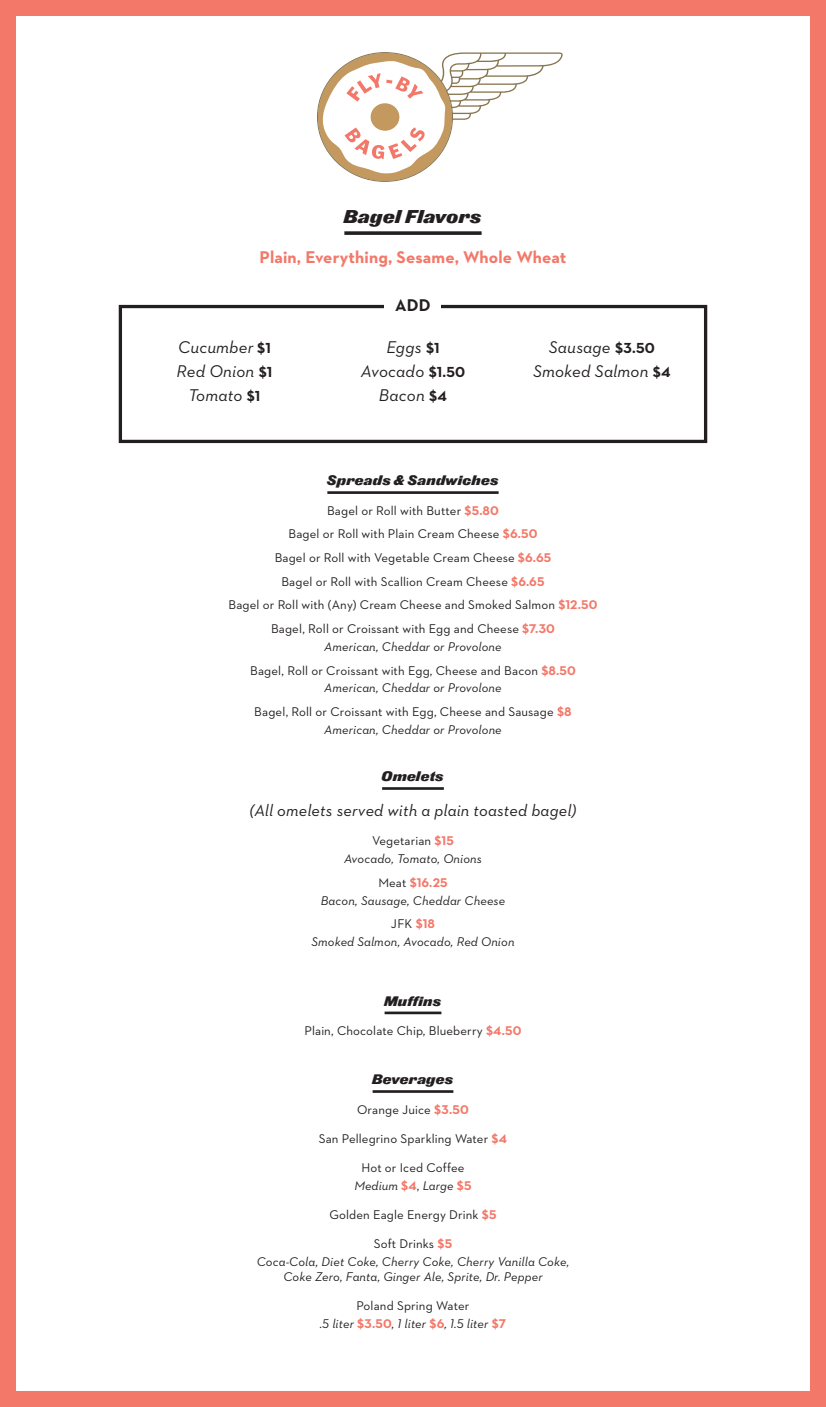
<style>
.page{position:relative;width:826px;height:1407px;background:#fff}
.page>*{position:absolute;margin:0;border:0;box-sizing:border-box;transform-origin:0 0}
.t1{font:italic 17.3px/24px "Neutraface 2 Text";letter-spacing:.01em;color:#231f20;text-align:center}
.t2{font:700 17.3px "Neutraface 2 Text";letter-spacing:.01em;color:#f37869}
.t3{font:17.3px "Flight Center Gothic";letter-spacing:.02em;color:#231f20}
.t4{font:700 17.3px "Neutraface 2 Text";color:#231f20}
.t5{font:italic 16.74px "Neutraface 2 Text";letter-spacing:.01em;color:#231f20}
.t6{font:12.86px/17.9px "Neutraface 2 Text";letter-spacing:.01em;color:#231f20;text-align:center}
.t7{font:italic 12.86px/17.9px "Neutraface 2 Text";letter-spacing:.01em;color:#231f20;text-align:center}
.t8{font:12.86px "Flight Center Gothic";letter-spacing:.02em;color:#231f20}
.s1{font-weight:700;font-style:normal;font-size:14.82px}
.s2{font-weight:700;color:#f37869}
.s3{font-style:italic}
.s4{font-style:normal}
.s5{font-weight:700;font-style:normal;color:#f37869}
</style>
<div class="page">
<div style="left:0;top:0;width:825px;height:1406px;border:16px solid #f37869"></div>
<div style="left:119px;top:305px;width:588px;height:138px;border:3px solid #231f20"></div>
<hr style="left:327px;top:491px;width:171px;height:3px;background:#231f20">
<hr style="left:382px;top:787px;width:61px;height:3px;background:#231f20">
<hr style="left:384px;top:1011px;width:57px;height:3px;background:#231f20">
<hr style="left:372px;top:1090px;width:81px;height:2px;background:#231f20">
<svg style="left:344px;top:231px;width:137px;height:4px"></svg>
<div style="left:384px;top:298px;width:57px;height:20px;background:#fff"></div>
<svg style="left:319px;top:52px;width:244px;height:122px"></svg>
<p class="t3" style="left:344px;top:205px;width:139px">Bagel Flavors</p>
<p class="t2" style="left:259px;top:246px;width:308px">Plain, Everything, Sesame, Whole Wheat</p>
<p class="t4" style="left:395px;top:294px;width:37px">ADD</p>
<p class="t1" style="left:176px;top:335px;width:97px">Cucumber <span class="s1">$1<br></span>Red Onion <span class="s1">$1<br></span>Tomato <span class="s1">$1</span></p>
<p class="t1" style="left:360px;top:335px;width:106px">Eggs <span class="s1">$1<br></span>Avocado <span class="s1">$1.50</span></p>
<p class="t1" style="left:379px;top:383px;width:69px">Bacon <span class="s1">$4</span></p>
<p class="t1" style="left:548px;top:335px;width:107px">Sausage <span class="s1">$3.50</span></p>
<p class="t1" style="left:533px;top:359px;width:139px">Smoked Salmon <span class="s1">$4</span></p>
<p class="t8" style="left:327px;top:471px;width:173px">Spreads &amp; Sandwiches</p>
<p class="t6" style="left:327px;top:501px;width:173px">Bagel or Roll with Butter <span class="s2">$5.80</span></p>
<p class="t6" style="left:288px;top:525px;width:250px">Bagel or Roll with Plain Cream Cheese <span class="s2">$6.50</span></p>
<p class="t6" style="left:274px;top:548px;width:278px">Bagel or Roll with Vegetable Cream Cheese <span class="s2">$6.65</span></p>
<p class="t6" style="left:281px;top:572px;width:265px">Bagel or Roll with Scallion Cream Cheese <span class="s2">$6.65</span></p>
<p class="t6" style="left:228px;top:596px;width:370px">Bagel or Roll with (Any) Cream Cheese and Smoked Salmon <span class="s2">$12.50</span></p>
<p class="t6" style="left:271px;top:619px;width:285px">Bagel, Roll or Croissant with Egg and Cheese <span class="s2">$7.30<br></span><span class="s3">American, Cheddar or Provolone</span></p>
<p class="t6" style="left:250px;top:661px;width:327px">Bagel, Roll or Croissant with Egg, Cheese and Bacon <span class="s2">$8.50<br></span><span class="s3">American, Cheddar or Provolone</span></p>
<p class="t6" style="left:254px;top:702px;width:319px">Bagel, Roll or Croissant with Egg, Cheese and Sausage <span class="s2">$8<br></span><span class="s3">American, Cheddar or Provolone</span></p>
<p class="t8" style="left:382px;top:767px;width:63px">Omelets</p>
<p class="t5" style="left:250px;top:800px;width:328px">(All omelets served with a plain toasted bagel)</p>
<p class="t7" style="left:344px;top:831px;width:139px"><span class="s4">Vegetarian</span> <span class="s5">$15<br></span>Avocado, Tomato, Onions</p>
<p class="t7" style="left:320px;top:873px;width:186px"><span class="s4">Meat</span> <span class="s5">$16.25<br></span>Bacon, Sausage, Cheddar Cheese</p>
<p class="t7" style="left:311px;top:914px;width:204px"><span class="s4">JFK</span> <span class="s5">$18<br></span>Smoked Salmon, Avocado, Red Onion</p>
<p class="t8" style="left:384px;top:991px;width:59px">Muffins</p>
<p class="t6" style="left:304px;top:1021px;width:218px">Plain, Chocolate Chip, Blueberry <span class="s2">$4.50</span></p>
<p class="t8" style="left:372px;top:1070px;width:82px">Beverages</p>
<p class="t6" style="left:357px;top:1100px;width:113px">Orange Juice <span class="s2">$3.50</span></p>
<p class="t6" style="left:319px;top:1129px;width:190px">San Pellegrino Sparkling Water <span class="s2">$4</span></p>
<p class="t6" style="left:354px;top:1158px;width:119px">Hot or Iced Coffee<br><span class="s3">Medium</span> <span class="s2">$4</span>, <span class="s3">Large</span> <span class="s2">$5</span></p>
<p class="t6" style="left:329px;top:1205px;width:168px">Golden Eagle Energy Drink <span class="s2">$5</span></p>
<p class="t7" style="left:256px;top:1234px;width:314px"><span class="s4">Soft Drinks</span> <span class="s5">$5<br></span>Coca-Cola, Diet Coke, Cherry Coke, Cherry Vanilla Coke,</p>
<p class="t7" style="left:283px;top:1267px;width:260px">Coke Zero, Fanta, Ginger Ale, Sprite, Dr. Pepper</p>
<p class="t7" style="left:319px;top:1296px;width:188px"><span class="s4">Poland Spring Water<br></span>.5 liter <span class="s5">$3.50</span>, 1 liter <span class="s5">$6</span>, 1.5 liter <span class="s5">$7</span></p>
</div>
